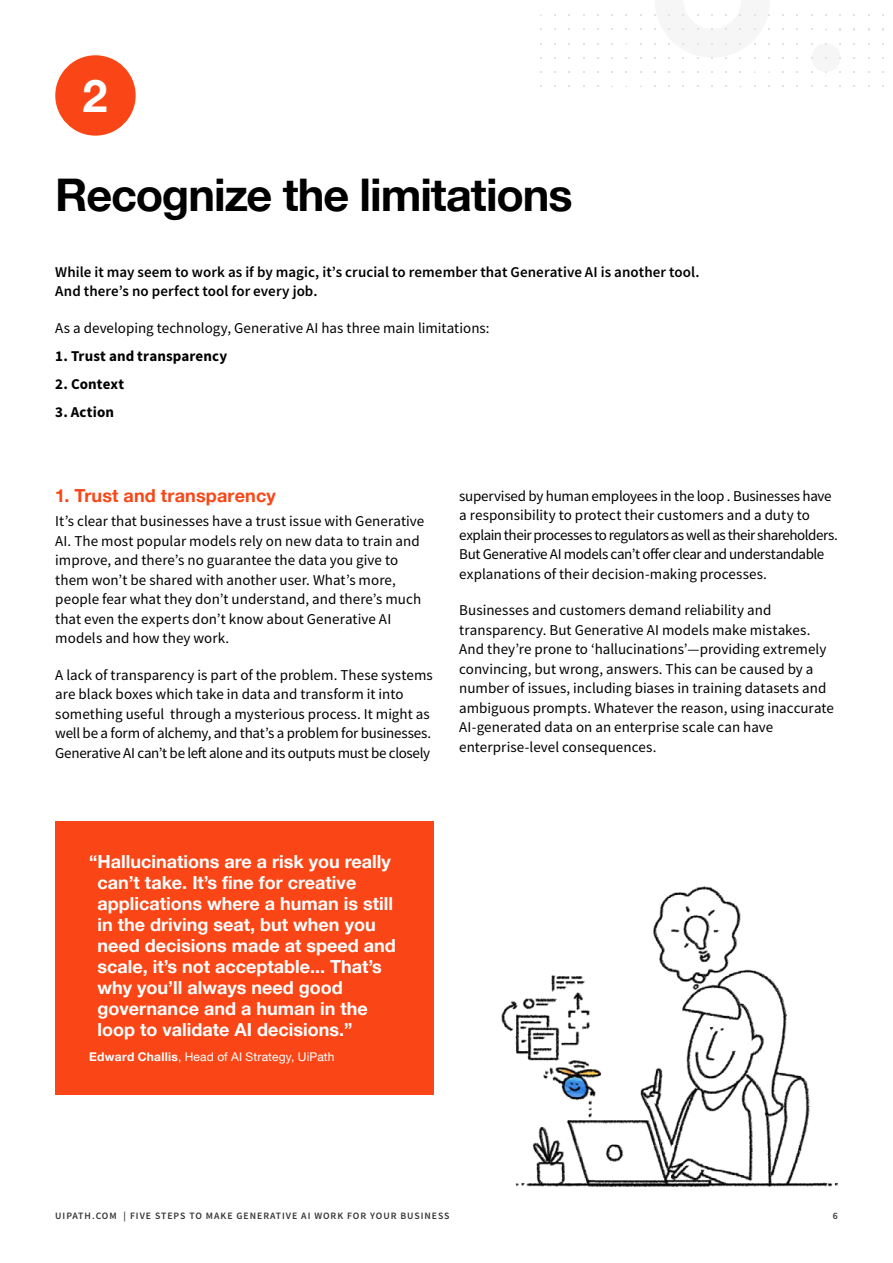
<style>
.page{position:relative;width:893px;height:1263px;background:#fff}
.page>*{position:absolute;margin:0;border:0;box-sizing:border-box;transform-origin:0 0}
.t1{font:700 45px "Helvetica Neue LT Pro";letter-spacing:-.025em;color:#000}
.t2{font:700 45px "Helvetica Neue LT Pro";color:#fff}
.t3{font:700 18px/21px "Helvetica Neue LT Pro";color:#fff}
.t4{font:700 18px "Helvetica Neue LT Pro";letter-spacing:.01em;color:#fa4616}
.t5{font:15px/19.5px "Source Sans Pro";color:#000}
.t6{font:600 15px/19.5px "Source Sans Pro";letter-spacing:.005em;color:#000}
.t7{font:700 15px "Source Sans Pro";letter-spacing:.005em;color:#000}
.t8{font:12px "Helvetica Neue LT Pro";letter-spacing:.01em;color:#fff}
.t9{font:600 9.75px "Source Sans Pro";letter-spacing:.1em;color:#333}
.s1{font-weight:700}
</style>
<div class="page">
<div style="left:812px;top:43px;width:28px;height:29px;background:#f6f6f6;border-radius:50%"></div>
<svg style="left:654px;top:14px;width:116px;height:45px"></svg>
<div style="left:55px;top:821px;width:379px;height:274px;background:#fa4616"></div>
<div style="left:55px;top:55px;width:81px;height:81px;background:#fa4616;border-radius:50%"></div>
<img style="left:502px;top:886px;width:336px;height:300px">
<h1 class="t2" style="left:83px;top:68px;width:27px">2</h1>
<h1 class="t1" style="left:55px;top:167px;width:519px">Recognize the limitations</h1>
<p class="t6" style="left:55px;top:262px;width:646px">While it may seem to work as if by magic, it’s crucial to remember that Generative AI is another tool.<br>And there’s no perfect tool for every job.</p>
<p class="t5" style="left:55px;top:318px;width:436px">As a developing technology, Generative AI has three main limitations:</p>
<p class="t7" style="left:55px;top:346px;width:173px">1. Trust and transparency</p>
<p class="t7" style="left:55px;top:374px;width:70px">2. Context</p>
<p class="t7" style="left:55px;top:402px;width:60px">3. Action</p>
<p class="t4" style="left:55px;top:485px;width:222px">1. Trust and transparency</p>
<p class="t5" style="left:55px;top:511px;width:371px">It’s clear that businesses have a trust issue with Generative AI. The most popular models rely on new data to train and improve, and there’s no guarantee the data you give to them won’t be shared with another user. What’s more, people fear what they don’t understand, and there’s much that even the experts don’t know about Generative AI models and how they work.</p>
<p class="t5" style="left:55px;top:665px;width:379px">A lack of transparency is part of the problem. These systems are black boxes which take in data and transform it into something useful through a mysterious process. It might as well be a form of alchemy, and that’s a problem for businesses.<br>Generative AI can’t be left alone and its outputs must be closely</p>
<p class="t5" style="left:459px;top:486px;width:380px">supervised by human employees in the loop . Businesses have a responsibility to protect their customers and a duty to explain their processes to regulators as well as their shareholders.<br>But Generative AI models can’t offer clear and understandable explanations of their decision-making processes.</p>
<p class="t5" style="left:459px;top:600px;width:376px">Businesses and customers demand reliability and transparency. But Generative AI models make mistakes.<br>And they’re prone to ‘hallucinations’—providing extremely convincing, but wrong, answers. This can be caused by a number of issues, including biases in training datasets and ambiguous prompts. Whatever the reason, using inaccurate AI-generated data on an enterprise scale can have enterprise-level consequences.</p>
<p class="t3" style="left:98px;top:850px;width:300px;text-indent:-8px">“Hallucinations are a risk you really can’t take. It’s fine for creative applications where a human is still in the driving seat, but when you need decisions made at speed and scale, it’s not acceptable... That’s why you’ll always need good governance and a human in the loop to validate AI decisions.”</p>
<p class="t8" style="left:89px;top:1049px;width:247px"><span class="s1">Edward Challis</span>, Head of AI Strategy, UiPath</p>
<p class="t9" style="left:55px;top:1209px;width:396px">UIPATH.COM | FIVE STEPS TO MAKE GENERATIVE AI WORK FOR YOUR BUSINESS</p>
<p class="t9" style="left:833px;top:1209px;width:7px">6</p>
</div>
